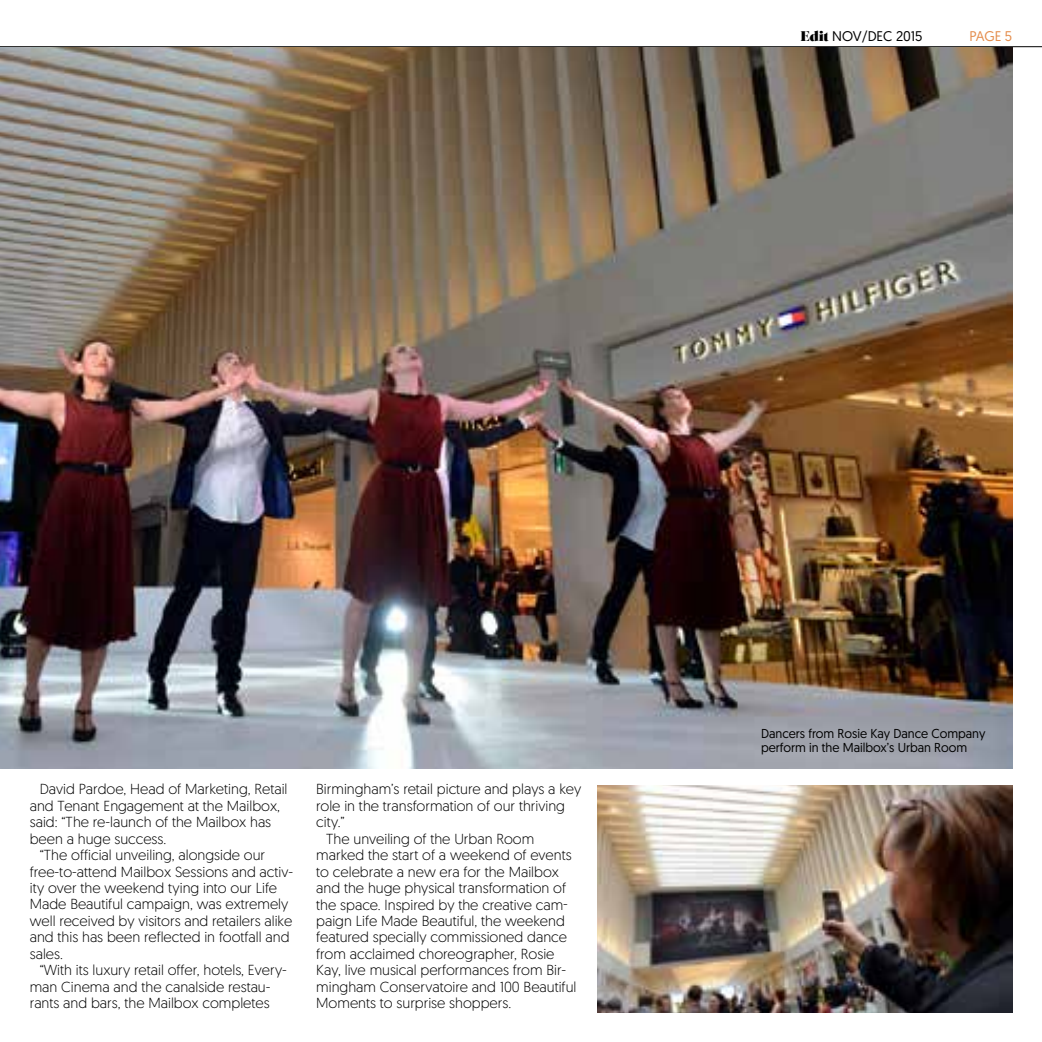
<style>
.page{position:relative;width:1042px;height:1042px;background:#fff}
.page>*{position:absolute;margin:0;border:0;box-sizing:border-box;transform-origin:0 0}
.t1{font:300 14.53px "Geomanist";color:#000}
.t2{font:14px "Geomanist";color:#000}
.t3{font:14px "Geomanist";color:#e48c4b}
.t4{font:12.95px/14px "Geomanist";color:#000}
.s1{font-family:"Salome"}
</style>
<div class="page">
<hr style="left:0;top:46px;width:1042px;height:1px;background:#000">
<img style="left:0;top:47px;width:1012px;height:721px">
<img style="left:598px;top:785px;width:414px;height:227px">
<p class="t2" style="left:800px;top:27px;width:123px"><span class="s1">Edit</span> NOV/DEC 2015</p>
<p class="t3" style="left:969px;top:27px;width:44px">PAGE 5</p>
<p class="t1" style="left:40px;top:780px;width:249px">David Pardoe, Head of Marketing, Retail</p>
<p class="t1" style="left:30px;top:796px;width:252px">and Tenant Engagement at the Mailbox,</p>
<p class="t1" style="left:30px;top:813px;width:243px">said: “The re-launch of the Mailbox has</p>
<p class="t1" style="left:30px;top:829px;width:138px">been a huge success.</p>
<p class="t1" style="left:40px;top:846px;width:227px">“The official unveiling, alongside our</p>
<p class="t1" style="left:30px;top:862px;width:265px">free-to-attend Mailbox Sessions and activ-</p>
<p class="t1" style="left:30px;top:878px;width:249px">ity over the weekend tying into our Life</p>
<p class="t1" style="left:30px;top:895px;width:260px">Made Beautiful campaign, was extremely</p>
<p class="t1" style="left:30px;top:911px;width:264px">well received by visitors and retailers alike</p>
<p class="t1" style="left:30px;top:928px;width:261px">and this has been reflected in footfall and</p>
<p class="t1" style="left:30px;top:944px;width:35px">sales.</p>
<p class="t1" style="left:40px;top:961px;width:249px">“With its luxury retail offer, hotels, Every-</p>
<p class="t1" style="left:30px;top:977px;width:242px">man Cinema and the canalside restau-</p>
<p class="t1" style="left:30px;top:994px;width:241px">rants and bars, the Mailbox completes</p>
<p class="t1" style="left:316px;top:780px;width:267px">Birmingham’s retail picture and plays a key</p>
<p class="t1" style="left:316px;top:796px;width:250px">role in the transformation of our thriving</p>
<p class="t1" style="left:316px;top:813px;width:30px">city.”</p>
<p class="t1" style="left:326px;top:829px;width:210px">The unveiling of the Urban Room</p>
<p class="t1" style="left:316px;top:846px;width:257px">marked the start of a weekend of events</p>
<p class="t1" style="left:316px;top:862px;width:244px">to celebrate a new era for the Mailbox</p>
<p class="t1" style="left:316px;top:878px;width:251px">and the huge physical transformation of</p>
<p class="t1" style="left:316px;top:895px;width:253px">the space. Inspired by the creative cam-</p>
<p class="t1" style="left:316px;top:911px;width:250px">paign Life Made Beautiful, the weekend</p>
<p class="t1" style="left:316px;top:928px;width:252px">featured specially commissioned dance</p>
<p class="t1" style="left:316px;top:944px;width:240px">from acclaimed choreographer, Rosie</p>
<p class="t1" style="left:316px;top:961px;width:251px">Kay, live musical performances from Bir-</p>
<p class="t1" style="left:316px;top:977px;width:262px">mingham Conservatoire and 100 Beautiful</p>
<p class="t1" style="left:316px;top:994px;width:196px">Moments to surprise shoppers.</p>
<p class="t4" style="left:761px;top:726px;width:226px">Dancers from Rosie Kay Dance Company perform in the Mailbox’s Urban Room</p>
</div>
